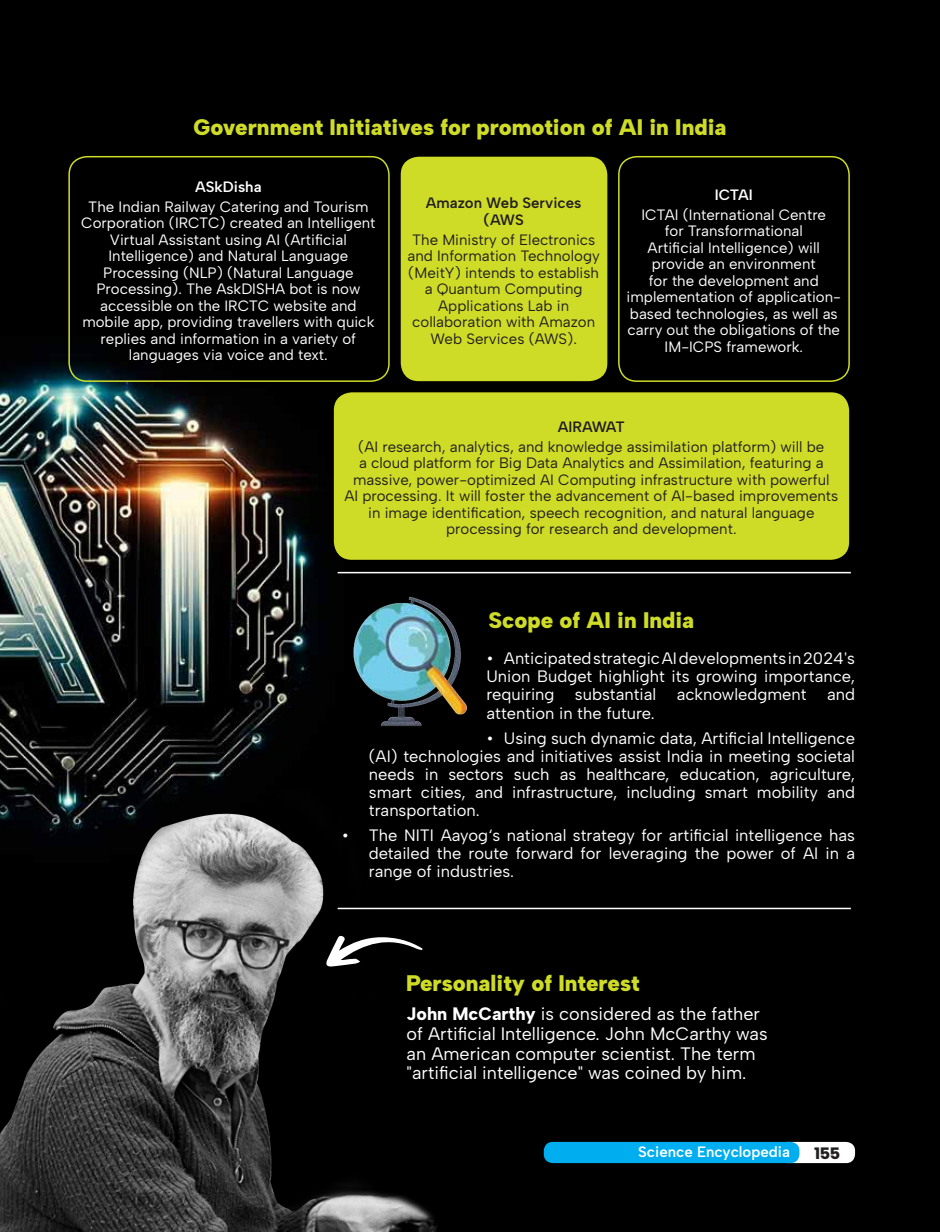
<style>
.page{position:relative;width:940px;height:1232px;background:#fff}
.page>*{position:absolute;margin:0;border:0;box-sizing:border-box;transform-origin:0 0}
.Paragraph_new{font:900 22.5px "Albert Sans";color:#cfdc27}
.Paragraph_new-2{font:18px/19.8px "Albert Sans";color:#fff}
.t1{font:16.5px/18.1px "Albert Sans";color:#fff;text-align:justify}
.Paragraph_Style_2{font:900 16.5px "Albert Sans";color:#231f20}
.Paragraph_new-3{font:15px/16.5px "Albert Sans";color:#fff;text-align:center}
.Paragraph_new-4{font:15px/16.5px "Albert Sans";color:#231f20;text-align:center}
.Paragraph_new-5{font:600 15px/16.5px "Albert Sans";color:#231f20;text-align:center}
.Paragraph_Style_2-2{font:600 15px "Albert Sans";color:#fff}
.Paragraph_new-6{font:600 15px "Albert Sans";color:#fff}
.Paragraph_new-7{font:600 15px "Albert Sans";letter-spacing:-.035em;color:#231f20}
.s1{font-weight:800}
</style>
<div class="page">
<img style="left:0;top:0;width:940px;height:1231px">
<div style="left:778px;top:1141px;width:77px;height:21px;background:#fff;border-radius:9px"></div>
<div style="left:544px;top:1141px;width:255px;height:21px;background:#00aeef;border-radius:9px"></div>
<hr style="left:338px;top:572px;width:512px;height:1px;background:#fff">
<hr style="left:338px;top:907px;width:512px;height:2px;background:#fff">
<img style="left:338px;top:588px;width:142px;height:146px">
<img style="left:0;top:791px;width:669px;height:440px">
<svg style="left:325px;top:935px;width:97px;height:31px"></svg>
<div style="left:68px;top:156px;width:322px;height:226px;border:2px solid #cfdc27;border-radius:18px"></div>
<div style="left:401px;top:157px;width:206px;height:224px;background:#cfdc27;border-radius:18px"></div>
<div style="left:618px;top:156px;width:232px;height:226px;border:2px solid #cfdc27;border-radius:18px"></div>
<div style="left:334px;top:392px;width:515px;height:167px;background:#cfdc27;border-radius:18px"></div>
<p class="Paragraph_new" style="left:193px;top:113px;width:534px">Government Initiatives for promotion of AI in India</p>
<p class="Paragraph_new-6" style="left:195px;top:177px;width:68px">ASkDisha</p>
<p class="Paragraph_new-3" style="left:81px;top:198px;width:296px">The Indian Railway Catering and Tourism Corporation (IRCTC) created an Intelligent Virtual Assistant using AI (Artificial Intelligence) and Natural Language Processing (NLP) (Natural Language Processing). The AskDISHA bot is now accessible on the IRCTC website and mobile app, providing travellers with quick replies and information in a variety of languages via voice and text.</p>
<p class="Paragraph_new-5" style="left:426px;top:195px;width:157px">Amazon Web Services (AWS</p>
<p class="Paragraph_new-4" style="left:407px;top:231px;width:194px">The Ministry of Electronics and Information Technology (MeitY) intends to establish a Quantum Computing<br>Applications Lab in collaboration with Amazon<br>Web Services (AWS).</p>
<p class="Paragraph_new-6" style="left:714px;top:186px;width:40px">ICTAI</p>
<p class="Paragraph_new-3" style="left:626px;top:206px;width:216px">ICTAI (International Centre<br>for Transformational<br>Artificial Intelligence) will provide an environment<br>for the development and implementation of application&shy;based technologies, as well as carry out the obligations of the<br>IM-ICPS framework.</p>
<p class="Paragraph_new-7" style="left:558px;top:417px;width:69px">AIRAWAT</p>
<p class="Paragraph_new-4" style="left:344px;top:438px;width:495px">(AI research, analytics, and knowledge assimilation platform) will be<br>a cloud platform for Big Data Analytics and Assimilation, featuring a massive, power-optimized AI Computing infrastructure with powerful AI processing. It will foster the advancement of AI-based improvements in image identification, speech recognition, and natural language processing for research and development.</p>
<p class="Paragraph_new" style="left:488px;top:606px;width:207px">Scope of AI in India</p>
<p class="t1" style="left:486px;top:649px;width:370px">• Anticipated strategic AI developments in 2024's Union Budget highlight its growing importance, requiring substantial acknowledgment and attention in the future.</p>
<p class="t1" style="left:369px;top:728px;width:488px;text-indent:118px">• Using such dynamic data, Artificial Intelligence (AI) technologies and initiatives assist India in meeting societal needs in sectors such as healthcare, education, agriculture, smart cities, and infrastructure, including smart mobility and transportation.</p>
<p class="t1" style="left:369px;top:826px;width:488px;text-indent:-27px">• The NITI Aayog‘s national strategy for artificial intelligence has detailed the route forward for leveraging the power of AI in a range of industries.</p>
<p class="Paragraph_new" style="left:406px;top:969px;width:235px">Personality of Interest</p>
<p class="Paragraph_new-2" style="left:406px;top:1003px;width:362px"><span class="s1">John McCarthy</span> is considered as the father of Artificial Intelligence. John McCarthy was an American computer scientist. The term "artificial intelligence" was coined by him.</p>
<p class="Paragraph_Style_2-2" style="left:638px;top:1142px;width:153px">Science Encyclopedia</p>
<p class="Paragraph_Style_2" style="left:814px;top:1142px;width:27px">155</p>
</div>
